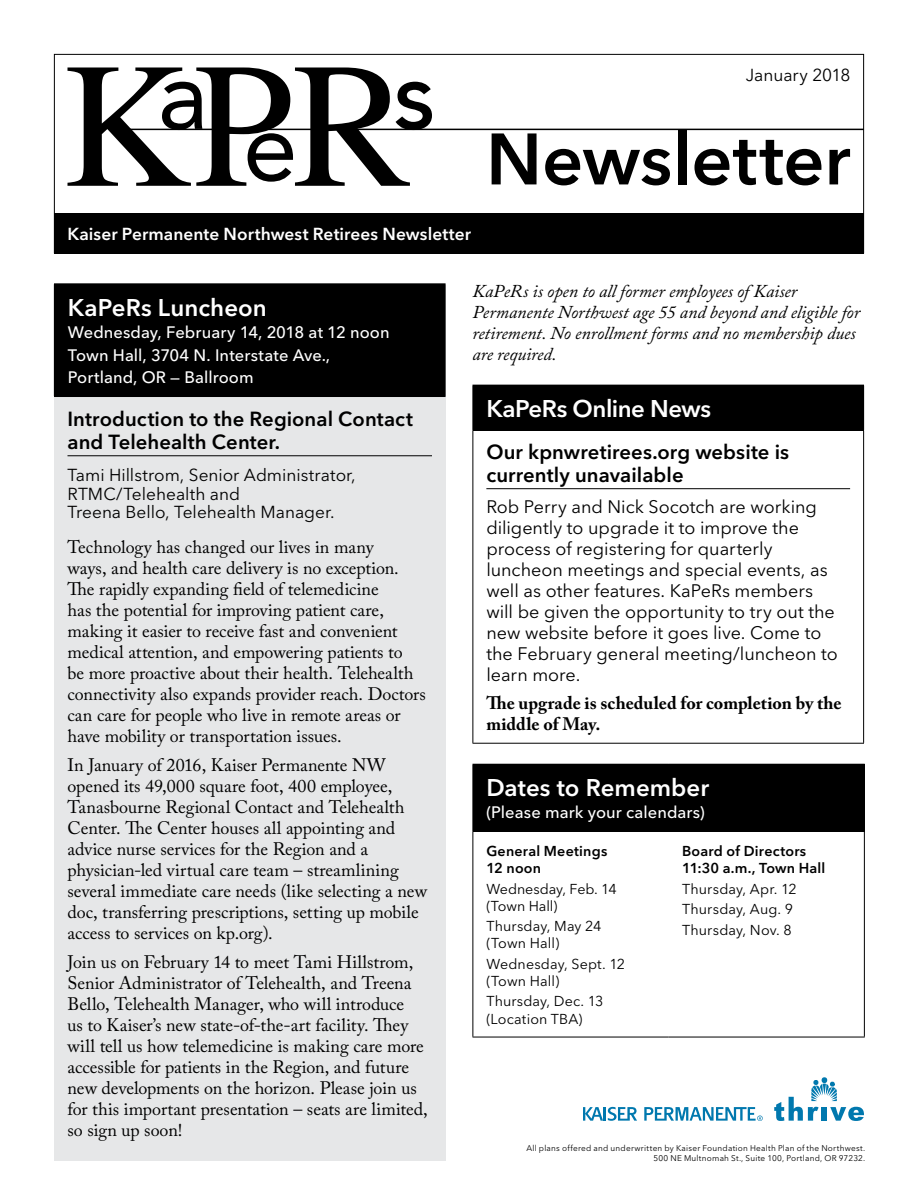
<style>
.page{position:relative;width:918px;height:1188px;background:#fff}
.page>*{position:absolute;margin:0;border:0;box-sizing:border-box;transform-origin:0 0}
.t1{font:600 72px "Avenir Next LT Pro";color:#000}
.Feature_Box_-_Subhea{font:600 24px "Avenir Next LT Pro";color:#fff}
.Feature_Box_-_Subhea-2{font:600 24px "Avenir Next LT Pro";letter-spacing:-.02em;color:#fff}
.Body_-_Article_Title{font:600 20.25px/22.5px "Avenir Next LT Pro";letter-spacing:.005em;color:#000}
.Body_-_Article_Text{font:18px/21px "Adobe Caslon Pro";color:#000}
.t2{font:18px/21px "Avenir Next LT Pro";color:#000}
.Body_-_Article_Text-2{font:italic 18px/21px "Adobe Caslon Pro";letter-spacing:-.005em;color:#000}
.t3{font:700 18px/21px "Adobe Caslon Pro";color:#000}
.Body_-_Article_Autho{font:17.25px/18.8px "Avenir Next LT Pro";color:#000}
.t4{font:600 17.25px "Avenir Next LT Pro";letter-spacing:.005em;color:#fff}
.Feature_Box_-_Subhea-3{font:500 16.5px/22.5px "Avenir Next LT Pro";letter-spacing:.005em;color:#fff}
.t5{font:14.25px/17.1px "Avenir Next LT Pro";letter-spacing:.01em;color:#000}
.t6{font:600 14.25px/17.1px "Avenir Next LT Pro";letter-spacing:.015em;color:#000}
.Small_Print{font:8.25px "Avenir Next LT Pro";letter-spacing:.03em;color:#000}
</style>
<div class="page">
<div style="left:54px;top:213px;width:810px;height:40px;background:#000"></div>
<svg style="left:68px;top:68px;width:364px;height:118px"></svg>
<div style="left:54px;top:54px;width:810px;height:199px;border:1px solid #000"></div>
<hr style="left:129px;top:129px;width:735px;height:1px;background:#000">
<svg style="left:774px;top:1077px;width:90px;height:44px"></svg>
<svg style="left:583px;top:1107px;width:54px;height:14px"></svg>
<svg style="left:644px;top:1107px;width:119px;height:14px"></svg>
<div style="left:473px;top:764px;width:391px;height:68px;background:#000"></div>
<hr style="left:472px;top:764px;width:197px;height:1px;background:#000">
<hr style="left:472px;top:765px;width:1px;height:67px;background:#000">
<hr style="left:669px;top:764px;width:196px;height:1px;background:#000">
<hr style="left:864px;top:765px;width:1px;height:67px;background:#000">
<hr style="left:472px;top:832px;width:1px;height:205px;background:#000">
<hr style="left:864px;top:832px;width:1px;height:205px;background:#000">
<hr style="left:472px;top:1037px;width:197px;height:1px;background:#000">
<hr style="left:669px;top:1037px;width:196px;height:1px;background:#000">
<div style="left:473px;top:385px;width:391px;height:45px;background:#000"></div>
<hr style="left:472px;top:385px;width:1px;height:45px;background:#000">
<hr style="left:472px;top:430px;width:392px;height:1px;background:#000">
<hr style="left:472px;top:431px;width:1px;height:312px;background:#000">
<hr style="left:863px;top:431px;width:1px;height:312px;background:#000">
<hr style="left:472px;top:743px;width:392px;height:1px;background:#000">
<hr style="left:486px;top:488px;width:364px;height:1px;background:#000">
<div style="left:54px;top:284px;width:392px;height:877px;background:#e6e7e8"></div>
<hr style="left:68px;top:455px;width:364px;height:1px;background:#000">
<div style="left:54px;top:284px;width:391px;height:113px;background:#000"></div>
<hr style="left:445px;top:284px;width:1px;height:112px;background:#000">
<hr style="left:54px;top:396px;width:392px;height:1px;background:#000">
<p class="Body_-_Article_Autho" style="left:746px;top:65px;width:106px">January 2018</p>
<p class="t4" style="left:68px;top:223px;width:405px">Kaiser Permanente Northwest Retirees Newsletter</p>
<p class="t1" style="left:486px;top:116px;width:366px">Newsletter</p>
<p class="Feature_Box_-_Subhea" style="left:68px;top:293px;width:200px">KaPeRs Luncheon</p>
<p class="Feature_Box_-_Subhea-3" style="left:68px;top:321px;width:323px">Wednesday, February 14, 2018 at 12 noon<br>Town Hall, 3704 N. Interstate Ave.,<br>Portland, OR — Ballroom</p>
<p class="Body_-_Article_Title" style="left:68px;top:408px;width:347px">Introduction to the Regional Contact and Telehealth Center.</p>
<p class="Body_-_Article_Autho" style="left:68px;top:466px;width:290px">Tami Hillstrom, Senior Administrator,<br>RTMC/Telehealth and<br>Treena Bello, Telehealth Manager.</p>
<p class="Body_-_Article_Text" style="left:68px;top:536px;width:360px">Technology has changed our lives in many<br>ways, and health care delivery is no exception.<br>The rapidly expanding field of telemedicine<br>has the potential for improving patient care, making it easier to receive fast and convenient medical attention, and empowering patients to<br>be more proactive about their health. Telehealth connectivity also expands provider reach. Doctors can care for people who live in remote areas or have mobility or transportation issues.</p>
<p class="Body_-_Article_Text" style="left:68px;top:754px;width:361px">In January of 2016, Kaiser Permanente NW opened its 49,000 square foot, 400 employee, Tanasbourne Regional Contact and Telehealth Center. The Center houses all appointing and advice nurse services for the Region and a physician-led virtual care team – streamlining several immediate care needs (like selecting a new doc, transferring prescriptions, setting up mobile access to services on kp.org).</p>
<p class="Body_-_Article_Text" style="left:68px;top:951px;width:362px">Join us on February 14 to meet Tami Hillstrom, Senior Administrator of Telehealth, and Treena Bello, Telehealth Manager, who will introduce<br>us to Kaiser’s new state-of-the-art facility. They will tell us how telemedicine is making care more accessible for patients in the Region, and future new developments on the horizon. Please join us for this important presentation – seats are limited, so sign up soon!</p>
<p class="Body_-_Article_Text-2" style="left:472px;top:280px;width:389px">KaPeRs is open to all former employees of Kaiser Permanente Northwest age 55 and beyond and eligible for retirement. No enrollment forms and no membership dues are required.</p>
<p class="Feature_Box_-_Subhea-2" style="left:486px;top:394px;width:226px">KaPeRs Online News</p>
<p class="Body_-_Article_Title" style="left:486px;top:441px;width:304px">Our kpnwretirees.org website is currently unavailable</p>
<p class="t2" style="left:486px;top:496px;width:353px">Rob Perry and Nick Socotch are working diligently to upgrade it to improve the process of registering for quarterly luncheon meetings and special events, as well as other features. KaPeRs members will be given the opportunity to try out the new website before it goes live. Come to the February general meeting/luncheon to learn more.</p>
<p class="t3" style="left:486px;top:692px;width:357px">The upgrade is scheduled for completion by the middle of May.</p>
<p class="Feature_Box_-_Subhea" style="left:486px;top:773px;width:224px">Dates to Remember</p>
<p class="Feature_Box_-_Subhea-3" style="left:486px;top:801px;width:220px">(Please mark your calendars)</p>
<p class="t6" style="left:486px;top:843px;width:123px">General Meetings<br>12 noon</p>
<p class="t5" style="left:486px;top:880px;width:132px">Wednesday, Feb. 14 (Town Hall)</p>
<p class="t5" style="left:486px;top:918px;width:116px">Thursday, May 24 (Town Hall)</p>
<p class="t5" style="left:486px;top:955px;width:140px">Wednesday, Sept. 12 (Town Hall)</p>
<p class="t5" style="left:486px;top:993px;width:118px">Thursday, Dec. 13 (Location TBA)</p>
<p class="t6" style="left:682px;top:843px;width:145px">Board of Directors<br>11:30 a.m., Town Hall</p>
<p class="t5" style="left:682px;top:880px;width:116px">Thursday, Apr. 12</p>
<p class="t5" style="left:682px;top:901px;width:113px">Thursday, Aug. 9</p>
<p class="t5" style="left:682px;top:921px;width:111px">Thursday, Nov. 8</p>
<p class="Small_Print" style="left:526px;top:1143px;width:340px">All plans offered and underwritten by Kaiser Foundation Health Plan of the Northwest.</p>
<p class="Small_Print" style="left:653px;top:1153px;width:213px">500 NE Multnomah St., Suite 100, Portland, OR 97232.</p>
</div>
